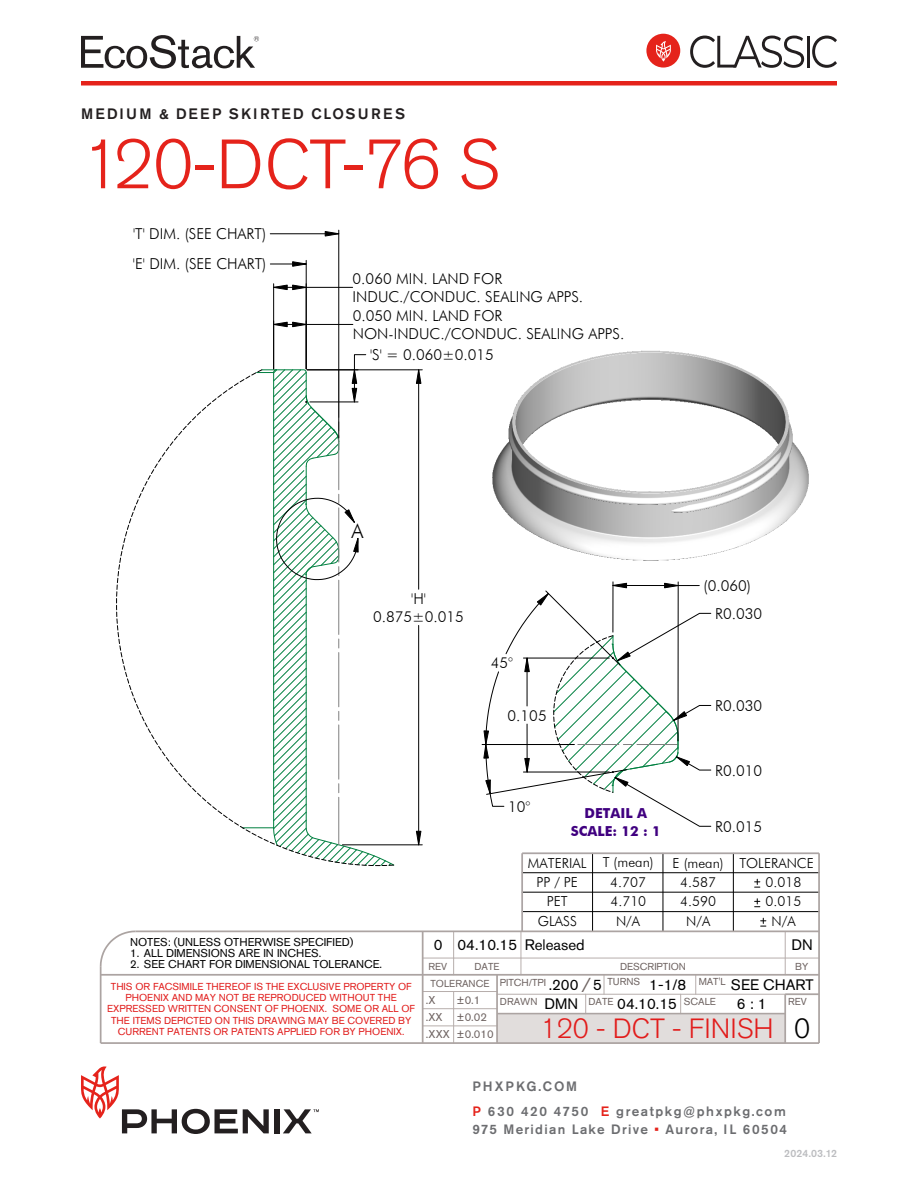
<style>
.page{position:relative;width:918px;height:1188px;background:#fff}
.page>*{position:absolute;margin:0;border:0;box-sizing:border-box;transform-origin:0 0}
.t1{font:300 69px "Akzidenz Grotesk Std";letter-spacing:-.025em;color:#e5231b}
.t2{font:300 27.6px "Akzidenz Grotesk Std";color:#e11c1b}
.t3{font:300 27.6px "Akzidenz Grotesk Std";color:#000}
.t4{font:300 20.1px "Futura BT";color:#000}
.t5{font:300 20.1px "Akzidenz Grotesk Std";color:#6e6361}
.t6{font:300 15.15px/18.5px "Futura BT";color:#000;text-align:center}
.t7{font:15.15px "Akzidenz Grotesk Std";color:#000}
.t8{font:500 15px "Akzidenz Grotesk Std";letter-spacing:.155em;color:#231f20}
.t9{font:300 13.8px "Futura BT";color:#000}
.t10{font:700 13.8px/17.4px "Futura BT";color:#400080;text-align:center}
.t11{font:500 13.5px/24.8px "Akzidenz Grotesk Std";letter-spacing:.115em;color:#6c6d70}
.t12{font:500 13.5px "Akzidenz Grotesk Std";letter-spacing:.095em;color:#6c6d70}
.t13{font:11.25px "Akzidenz Grotesk Std";color:#000}
.t14{font:11.25px/17.2px "Akzidenz Grotesk Std";color:#6e6361}
.t15{font:500 10.5px "Akzidenz Grotesk Std";letter-spacing:.02em;color:#bcbdc0}
.t16{font:10.05px/11.2px "Akzidenz Grotesk Std";color:#e11c1b;text-align:center}
.t17{font:10.05px "Akzidenz Grotesk Std";color:#6e6361}
.s1{color:#e5231b}
</style>
<div class="page">
<div style="left:274px;top:1109px;width:5px;height:24px;background:#231f20"></div>
<svg style="left:81px;top:1066px;width:188px;height:68px"></svg>
<svg style="left:283px;top:1109px;width:36px;height:24px"></svg>
<div style="left:81px;top:81px;width:756px;height:5px;background:#e5231b"></div>
<div style="left:646px;top:34px;width:34px;height:34px;background:#e5231b;border-radius:50%"></div>
<svg style="left:656px;top:41px;width:15px;height:21px"></svg>
<svg style="left:690px;top:36px;width:114px;height:32px"></svg>
<hr style="left:807px;top:36px;width:3px;height:32px;background:#231f20">
<svg style="left:812px;top:36px;width:25px;height:32px"></svg>
<svg style="left:81px;top:35px;width:178px;height:34px"></svg>
<img style="left:99px;top:229px;width:721px;height:815px">
<hr style="left:423px;top:958px;width:396px;height:1px;background:#b7aeac">
<hr style="left:453px;top:992px;width:1px;height:51px;background:#b7aeac">
<hr style="left:497px;top:994px;width:288px;height:1px;background:#b7aeac">
<hr style="left:423px;top:1008px;width:74px;height:1px;background:#b7aeac">
<hr style="left:423px;top:1025px;width:74px;height:1px;background:#b7aeac">
<hr style="left:423px;top:991px;width:74px;height:1px;background:#b7aeac">
<svg style="left:453px;top:932px;width:1px;height:42px"></svg>
<svg style="left:680px;top:995px;width:1px;height:18px"></svg>
<svg style="left:585px;top:995px;width:1px;height:18px"></svg>
<svg style="left:695px;top:976px;width:1px;height:18px"></svg>
<svg style="left:521px;top:932px;width:1px;height:42px"></svg>
<hr style="left:785px;top:931px;width:1px;height:44px;background:#b7aeac">
<svg style="left:604px;top:976px;width:1px;height:18px"></svg>
<hr style="left:733px;top:853px;width:1px;height:78px;background:#000">
<hr style="left:663px;top:853px;width:1px;height:78px;background:#000">
<hr style="left:592px;top:853px;width:1px;height:78px;background:#000">
<hr style="left:522px;top:872px;width:297px;height:1px;background:#000">
<hr style="left:522px;top:892px;width:297px;height:1px;background:#000">
<hr style="left:522px;top:911px;width:297px;height:1px;background:#000">
<hr style="left:522px;top:852px;width:297px;height:2px;background:#aca5a5">
<hr style="left:521px;top:853px;width:2px;height:78px;background:#aca5a5">
<hr style="left:497px;top:1013px;width:288px;height:2px;background:#aca4a2">
<hr style="left:135px;top:931px;width:684px;height:1px;background:#aca4a2">
<hr style="left:422px;top:931px;width:2px;height:112px;background:#aca4a2">
<hr style="left:785px;top:993px;width:34px;height:2px;background:#aca4a2">
<hr style="left:101px;top:974px;width:718px;height:2px;background:#aca4a2">
<hr style="left:784px;top:994px;width:2px;height:49px;background:#aca4a2">
<hr style="left:101px;top:1042px;width:718px;height:2px;background:#aca4a2">
<hr style="left:818px;top:853px;width:2px;height:190px;background:#aca4a2">
<hr style="left:496px;top:975px;width:2px;height:68px;background:#aca4a2">
<hr style="left:100px;top:966px;width:2px;height:77px;background:#aca4a2">
<svg style="left:99px;top:930px;width:38px;height:38px"></svg>
<hr style="left:307px;top:370px;width:115px;height:1px;background:#000">
<hr style="left:418px;top:370px;width:1px;height:219px;background:#000">
<hr style="left:418px;top:625px;width:1px;height:220px;background:#000">
<hr style="left:270px;top:264px;width:36px;height:1px;background:#000">
<hr style="left:306px;top:260px;width:1px;height:109px;background:#000">
<hr style="left:342px;top:845px;width:80px;height:1px;background:#000">
<hr style="left:270px;top:233px;width:69px;height:1px;background:#000">
<hr style="left:338px;top:230px;width:1px;height:208px;background:#000">
<svg style="left:416px;top:369px;width:6px;height:15px"></svg>
<svg style="left:292px;top:261px;width:15px;height:6px"></svg>
<svg style="left:416px;top:831px;width:6px;height:15px"></svg>
<svg style="left:325px;top:231px;width:14px;height:6px"></svg>
<hr style="left:482px;top:744px;width:92px;height:1px;background:#000">
<hr style="left:678px;top:582px;width:1px;height:159px;background:#000">
<hr style="left:613px;top:582px;width:1px;height:50px;background:#000">
<svg style="left:483px;top:583px;width:228px;height:244px"></svg>
<hr style="left:273px;top:284px;width:1px;height:85px;background:#000">
<hr style="left:274px;top:287px;width:79px;height:1px;background:#000">
<hr style="left:274px;top:324px;width:79px;height:1px;background:#000">
<svg style="left:273px;top:284px;width:34px;height:6px"></svg>
<svg style="left:274px;top:321px;width:32px;height:6px"></svg>
<svg style="left:116px;top:354px;width:279px;height:512px"></svg>
<svg style="left:755px;top:899px;width:5px;height:8px"></svg>
<svg style="left:755px;top:879px;width:5px;height:9px"></svg>
<svg style="left:761px;top:918px;width:5px;height:9px"></svg>
<h3 class="t8" style="left:81px;top:105px;width:326px">MEDIUM &amp; DEEP SKIRTED CLOSURES</h3>
<h1 class="t1" style="left:81px;top:126px;width:420px">120-DCT-76 S</h1>
<p class="t6" style="left:133px;top:225px;width:135px">'T' DIM. (SEE CHART)</p>
<p class="t6" style="left:133px;top:255px;width:135px">'E' DIM. (SEE CHART)</p>
<p class="t6" style="left:353px;top:269px;width:273px;text-align:left">0.060 MIN. LAND FOR<br>INDUC./CONDUC. SEALING APPS.<br>0.050 MIN. LAND FOR<br>NON-INDUC./CONDUC. SEALING APPS.</p>
<p class="t6" style="left:370px;top:345px;width:125px">'S' = 0.060±0.015</p>
<p class="t4" style="left:351px;top:518px;width:13px">A</p>
<p class="t6" style="left:373px;top:589px;width:92px">'H'<br>0.875±0.015</p>
<p class="t6" style="left:491px;top:654px;width:24px">45°</p>
<p class="t6" style="left:508px;top:706px;width:41px">0.105</p>
<p class="t6" style="left:508px;top:797px;width:24px">10°</p>
<p class="t10" style="left:571px;top:805px;width:92px">DETAIL A<br>SCALE: 12 : 1</p>
<p class="t6" style="left:704px;top:576px;width:49px">(0.060)</p>
<p class="t6" style="left:715px;top:604px;width:49px">R0.030</p>
<p class="t6" style="left:715px;top:696px;width:49px">R0.030</p>
<p class="t6" style="left:715px;top:761px;width:49px">R0.010</p>
<p class="t6" style="left:715px;top:817px;width:49px">R0.015</p>
<p class="t13" style="left:130px;top:935px;width:225px">NOTES: (UNLESS OTHERWISE SPECIFIED)</p>
<p class="t13" style="left:130px;top:946px;width:193px">1. ALL DIMENSIONS ARE IN INCHES.</p>
<p class="t9" style="left:528px;top:854px;width:127px">MATERIAL T (mean)</p>
<p class="t9" style="left:673px;top:854px;width:143px">E (mean) TOLERANCE</p>
<p class="t9" style="left:537px;top:874px;width:43px">PP / PE</p>
<p class="t9" style="left:680px;top:874px;width:37px">4.587</p>
<p class="t9" style="left:610px;top:893px;width:37px">4.710</p>
<p class="t7" style="left:791px;top:935px;width:23px">DN</p>
<p class="t9" style="left:766px;top:874px;width:37px">0.018</p>
<p class="t9" style="left:610px;top:874px;width:37px">4.707</p>
<p class="t9" style="left:680px;top:893px;width:37px">4.590</p>
<p class="t9" style="left:766px;top:893px;width:37px">0.015</p>
<p class="t9" style="left:547px;top:893px;width:22px">PET</p>
<p class="t9" style="left:538px;top:913px;width:41px">GLASS</p>
<p class="t9" style="left:616px;top:912px;width:26px">N/A</p>
<p class="t9" style="left:686px;top:913px;width:26px">N/A</p>
<p class="t9" style="left:772px;top:913px;width:26px">N/A</p>
<p class="t7" style="left:434px;top:935px;width:10px">0</p>
<p class="t7" style="left:525px;top:935px;width:61px">Released</p>
<p class="t7" style="left:457px;top:935px;width:61px">04.10.15</p>
<p class="t13" style="left:130px;top:958px;width:254px">2. SEE CHART FOR DIMENSIONAL TOLERANCE.</p>
<p class="t16" style="left:107px;top:981px;width:309px">THIS OR FACSIMILE THEREOF IS THE EXCLUSIVE PROPERTY OF PHOENIX AND MAY NOT BE REPRODUCED WITHOUT THE EXPRESSED WRITTEN CONSENT OF PHOENIX. SOME OR ALL OF THE ITEMS DEPICTED ON THIS DRAWING MAY BE COVERED BY</p>
<p class="t16" style="left:118px;top:1026px;width:288px">CURRENT PATENTS OR PATENTS APPLIED FOR BY PHOENIX.</p>
<p class="t17" style="left:428px;top:960px;width:20px">REV</p>
<p class="t17" style="left:474px;top:960px;width:27px">DATE</p>
<p class="t17" style="left:620px;top:960px;width:67px">DESCRIPTION</p>
<p class="t17" style="left:795px;top:960px;width:15px">BY</p>
<p class="t17" style="left:431px;top:977px;width:60px">TOLERANCE</p>
<p class="t14" style="left:426px;top:991px;width:69px">.X<br>.XX<br>.XXX ±0.010</p>
<p class="t5" style="left:581px;top:973px;width:11px">/</p>
<p class="t17" style="left:699px;top:976px;width:29px">MAT'L</p>
<p class="t17" style="left:500px;top:976px;width:48px">PITCH/TPI</p>
<p class="t17" style="left:607px;top:976px;width:34px">TURNS</p>
<p class="t7" style="left:731px;top:975px;width:84px">SEE CHART</p>
<p class="t7" style="left:649px;top:975px;width:39px">1-1/8</p>
<p class="t7" style="left:549px;top:975px;width:31px">.200</p>
<p class="t7" style="left:593px;top:975px;width:10px">5</p>
<p class="t14" style="left:457px;top:991px;width:32px">±0.1 ±0.02</p>
<p class="t17" style="left:500px;top:996px;width:39px">DRAWN</p>
<p class="t17" style="left:589px;top:996px;width:27px">DATE</p>
<p class="t17" style="left:684px;top:996px;width:34px">SCALE</p>
<p class="t17" style="left:788px;top:996px;width:20px">REV</p>
<p class="t7" style="left:544px;top:995px;width:35px">DMN</p>
<p class="t7" style="left:737px;top:995px;width:31px">6 : 1</p>
<p class="t7" style="left:617px;top:995px;width:61px">04.10.15</p>
<p class="t2" style="left:541px;top:1013px;width:234px">120 - DCT - FINISH</p>
<p class="t3" style="left:794px;top:1013px;width:18px">0</p>
<h3 class="t11" style="left:472px;top:1074px;width:315px">PHXPKG.COM<br><span class="s1">P</span> 630 420 4750 <span class="s1">E</span> greatpkg@phxpkg.com</h3>
<h3 class="t12" style="left:472px;top:1121px;width:316px">975 Meridian Lake Drive <span class="s1">•</span> Aurora, IL 60504</h3>
<p class="t15" style="left:784px;top:1147px;width:54px">2024.03.12</p>
</div>
